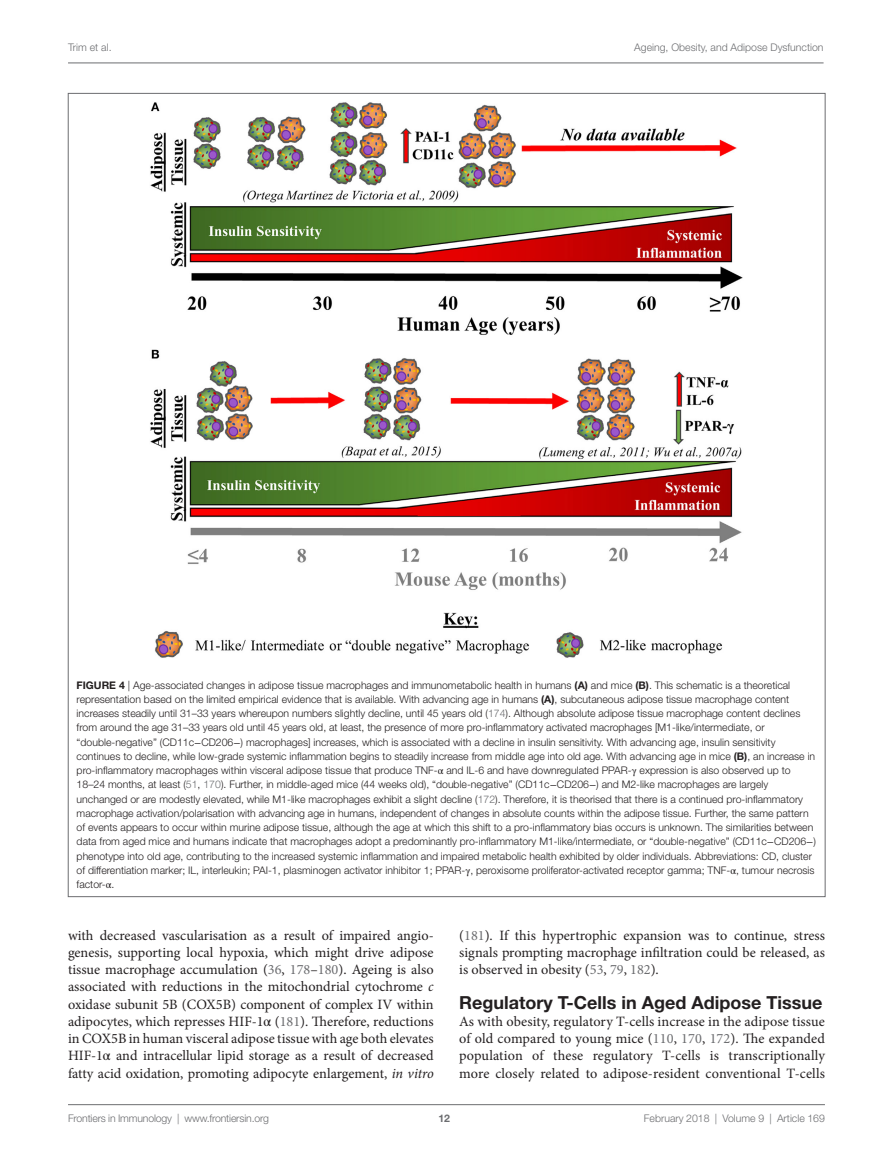
<style>
.page{position:relative;width:893px;height:1170px;background:#fff}
.page>*{position:absolute;margin:0;border:0;box-sizing:border-box;transform-origin:0 0}
.t1{font:700 18px "Helvetica Neue LT Std";color:#231f20}
.t2{font:14.25px/17.2px "Minion Pro";color:#231f20;text-align:justify}
.t3{font:300 10.5px/14.2px "Helvetica Neue LT Std";color:#231f20}
.t4{font:300 10.5px "Helvetica Neue LT Std";color:#6c6d70}
.t5{font:700 10.5px "Helvetica Neue LT Std";color:#231f20}
.t6{font:700 10.5px "Helvetica Neue LT Std";color:#6c6d70}
.s1{font-weight:700}
.s2{color:#6c6d70}
.s3{font-family:"STIX General";font-weight:400}
.s4{font-style:italic}
.s5{font-family:"STIX General"}
</style>
<div class="page">
<img style="left:150px;top:102px;width:593px;height:556px">
<hr style="left:68px;top:63px;width:756px;height:1px;background:#6c6d70">
<hr style="left:68px;top:1104px;width:757px;height:1px;background:#6c6d70">
<p class="t4" style="left:68px;top:41px;width:45px">Trim et al.</p>
<p class="t4" style="left:634px;top:41px;width:191px">Ageing, Obesity, and Adipose Dysfunction</p>
<p class="t3" style="left:77px;top:677px;width:741px;text-indent:33px"><span class="s1">e 4</span> | Age-associated changes in adipose tissue macrophages and immunometabolic health in humans <span class="s1">(A)</span> and mice <span class="s1">(B)</span>. This schematic is a theoretical representation based on the limited empirical evidence that is available. With advancing age in humans <span class="s1">(A)</span>, subcutaneous adipose tissue macrophage content increases steadily until 31–33 years whereupon numbers slightly decline, until 45 years old (<span class="s2">174</span>). Although absolute adipose tissue macrophage content declines from around the age 31–33 years old until 45 years old, at least, the presence of more pro-inflammatory activated macrophages [M1-like/intermediate, or “double-negative” (CD11c<span class="s3">−</span>CD206<span class="s3">−</span>) macrophages] increases, which is associated with a decline in insulin sensitivity. With advancing age, insulin sensitivity continues to decline, while low-grade systemic inflammation begins to steadily increase from middle age into old age. With advancing age in mice <span class="s1">(B)</span>, an increase in pro-inflammatory macrophages within visceral adipose tissue that produce TNF-<span class="s3">α</span> and IL-6 and have downregulated PPAR-<span class="s3">γ</span> expression is also observed up to 18–24 months, at least (<span class="s2">51</span>, <span class="s2">170</span>). Further, in middle-aged mice (44 weeks old), “double-negative” (CD11c<span class="s3">−</span>CD206<span class="s3">−</span>) and M2-like macrophages are largely unchanged or are modestly elevated, while M1-like macrophages exhibit a slight decline (<span class="s2">172</span>). Therefore, it is theorised that there is a continued pro-inflammatory macrophage activation/polarisation with advancing age in humans, independent of changes in absolute counts within the adipose tissue. Further, the same pattern of events appears to occur within murine adipose tissue, although the age at which this shift to a pro-inflammatory bias occurs is unknown. The similarities between data from aged mice and humans indicate that macrophages adopt a predominantly pro-inflammatory M1-like/intermediate, or “double-negative” (CD11c<span class="s3">−</span>CD206<span class="s3">−</span>) phenotype into old age, contributing to the increased systemic inflammation and impaired metabolic health exhibited by older individuals. Abbreviations: CD, cluster of differentiation marker; IL, interleukin; PAI-1, plasminogen activator inhibitor 1; PPAR-<span class="s3">γ</span>, peroxisome proliferator-activated receptor gamma; TNF-<span class="s3">α</span>, tumour necrosis factor-<span class="s3">α</span>.</p>
<p class="t5" style="left:77px;top:678px;width:18px">Figur</p>
<p class="t2" style="left:68px;top:926px;width:367px">with decreased vascularisation as a result of impaired angio&shy;genesis, supporting local hypoxia, which might drive adipose tissue macrophage accumulation (<span class="s2">36</span>, <span class="s2">178</span>–<span class="s2">180</span>). Ageing is also associated with reductions in the mitochondrial cytochrome <span class="s4">c </span>oxidase subunit 5B (COX5B) component of complex IV within adipocytes, which represses HIF-1<span class="s5">α</span> (<span class="s2">181</span>). Therefore, reductions in COX5B in human visceral adipose tissue with age both elevates HIF-1<span class="s5">α</span> and intracellular lipid storage as a result of decreased fatty acid oxidation, promoting adipocyte enlargement, <span class="s4">in vitro</span></p>
<h2 class="t2" style="left:459px;top:926px;width:367px">(<span class="s2">181</span>). If this hypertrophic expansion was to continue, stress signals prompting macrophage infiltration could be released, as is observed in obesity (<span class="s2">53</span>, <span class="s2">79</span>, <span class="s2">182</span>).</h2>
<h1 class="t1" style="left:459px;top:990px;width:365px">Regulatory T-Cells in Aged Adipose Tissue</h1>
<p class="t2" style="left:459px;top:1012px;width:367px">As with obesity, regulatory T-cells increase in the adipose tissue of old compared to young mice (<span class="s2">110</span>, <span class="s2">170</span>, <span class="s2">172</span>). The expanded population of these regulatory T-cells is transcriptionally more closely related to adipose-resident conventional T-cells</p>
<p class="t4" style="left:68px;top:1111px;width:203px">Frontiers in Immunology | www.frontiersin.org</p>
<p class="t4" style="left:644px;top:1111px;width:183px">February 2018 | Volume 9 | Article 169</p>
<p class="t6" style="left:439px;top:1111px;width:13px">12</p>
</div>
